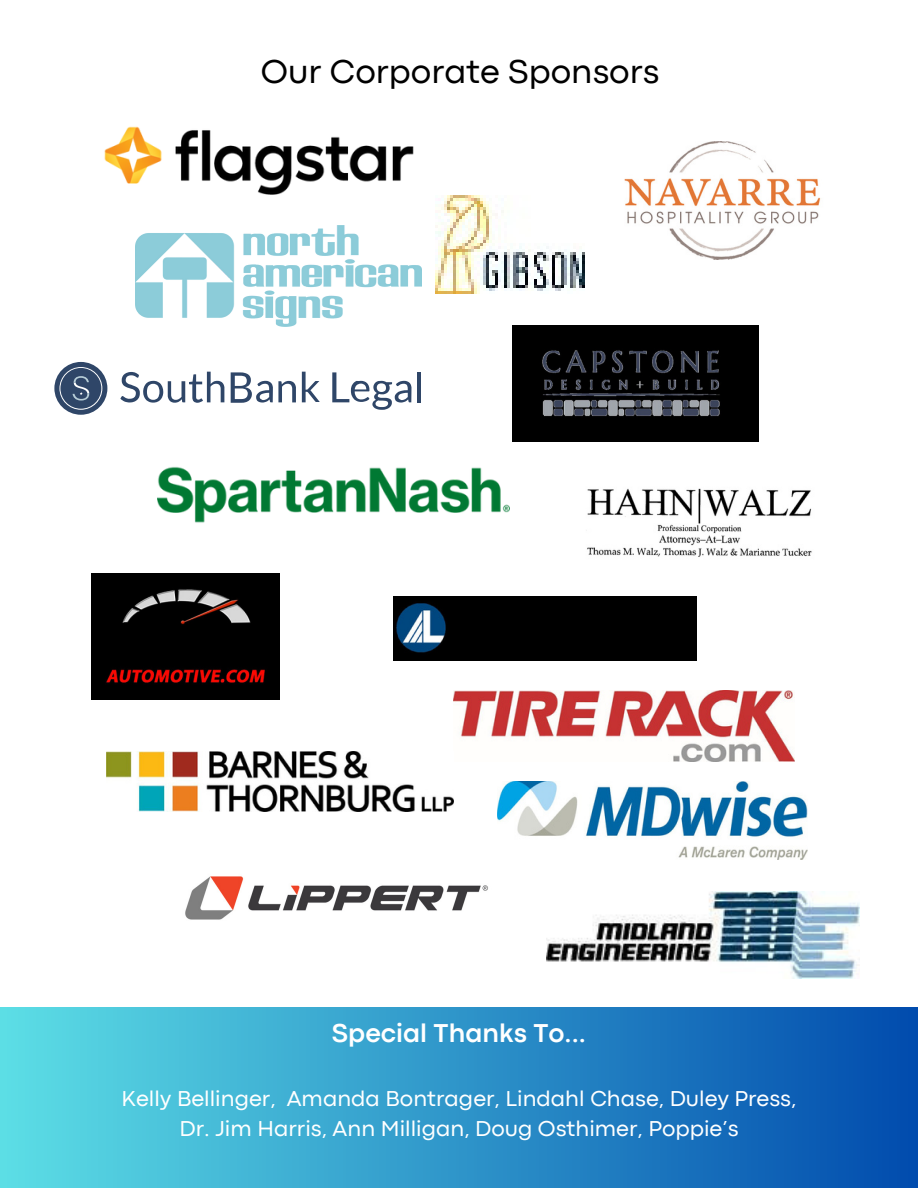
<style>
.page{position:relative;width:918px;height:1188px;background:#fff}
.page>*{position:absolute;margin:0;border:0;box-sizing:border-box;transform-origin:0 0}
.t1{font:34.5px "Codec Pro";color:#000}
.t2{font:700 27px "Codec Pro";color:#fff}
.t3{font:22.5px "Codec Pro";color:#fff}
</style>
<div class="page">
<div style="left:0;top:1007px;width:918px;height:181px;background:linear-gradient(to right,#5cdee5,#014bad)"></div>
<img style="left:92px;top:573px;width:188px;height:126px">
<img style="left:158px;top:466px;width:352px;height:57px">
<img style="left:453px;top:690px;width:341px;height:71px">
<img style="left:546px;top:891px;width:314px;height:87px">
<img style="left:513px;top:326px;width:246px;height:116px">
<img style="left:104px;top:126px;width:310px;height:69px">
<img style="left:185px;top:876px;width:303px;height:44px">
<img style="left:136px;top:225px;width:286px;height:101px">
<img style="left:394px;top:597px;width:303px;height:64px">
<img style="left:436px;top:196px;width:148px;height:98px">
<svg style="left:120px;top:372px;width:104px;height:31px"></svg>
<svg style="left:231px;top:372px;width:65px;height:31px"></svg>
<svg style="left:302px;top:372px;width:18px;height:30px"></svg>
<svg style="left:332px;top:372px;width:79px;height:38px"></svg>
<hr style="left:417px;top:372px;width:4px;height:30px;background:#2f4668">
<svg style="left:54px;top:362px;width:53px;height:53px"></svg>
<img style="left:624px;top:142px;width:197px;height:118px">
<img style="left:107px;top:751px;width:346px;height:61px">
<img style="left:498px;top:782px;width:309px;height:77px">
<img style="left:587px;top:488px;width:225px;height:69px">
<p class="t1" style="left:261px;top:59px;width:400px">Our Corporate Sponsors</p>
<p class="t2" style="left:332px;top:1023px;width:256px">Special Thanks To...</p>
<p class="t3" style="left:122px;top:1090px;width:676px">Kelly Bellinger, Amanda Bontrager, Lindahl Chase, Duley Press,</p>
<h2 class="t3" style="left:179px;top:1121px;width:561px">Dr. Jim Harris, Ann Milligan, Doug Osthimer, Poppie’s</h2>
</div>
